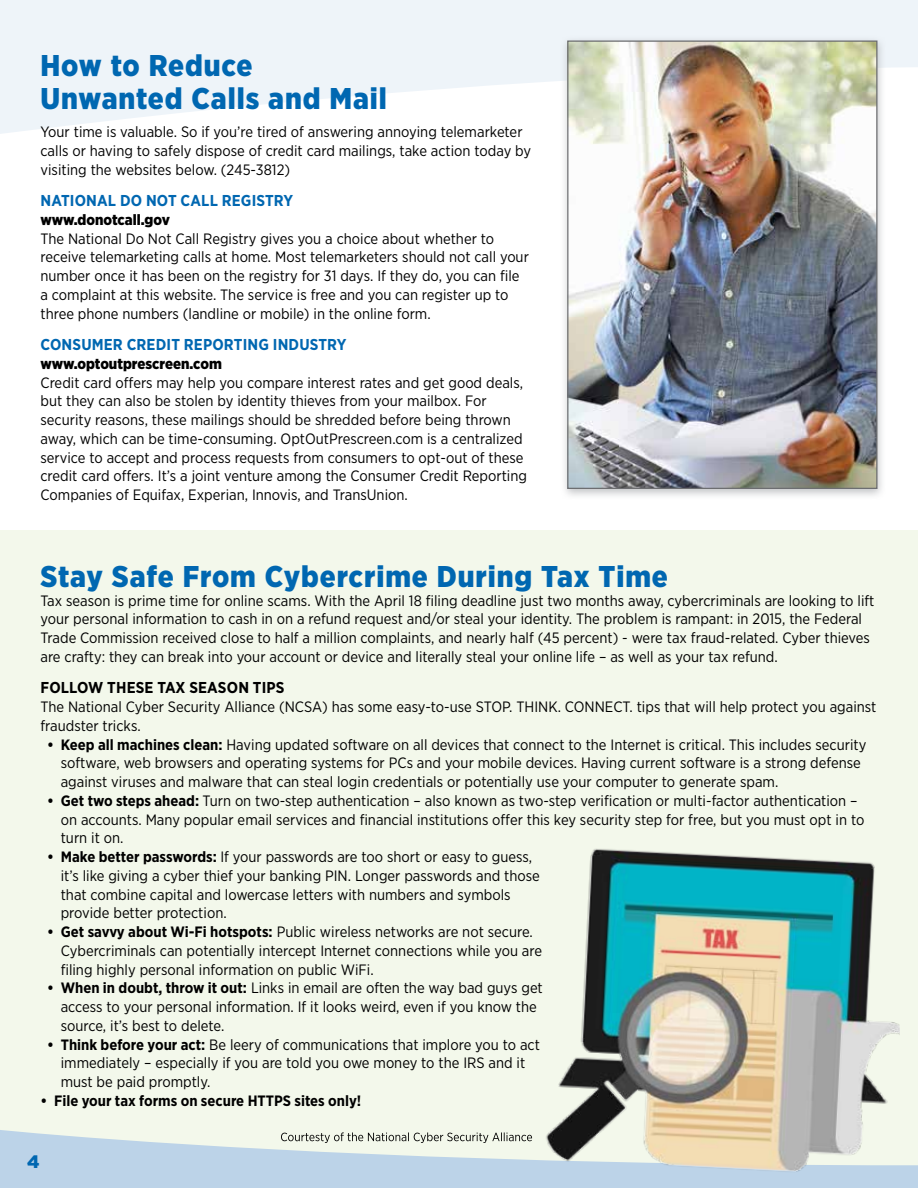
<style>
.page{position:relative;width:918px;height:1188px;background:#fff}
.page>*{position:absolute;margin:0;border:0;box-sizing:border-box;transform-origin:0 0}
.t1{font:900 30px/33px "Gotham Narrow";letter-spacing:.03em;color:#0067b1}
.t2{font:900 18px "Gotham";color:#0067b1}
.t3{font:700 15.75px "Gotham Narrow";letter-spacing:.01em;color:#0067b1}
.t4{font:700 15.75px "Gotham Narrow";letter-spacing:.01em;color:#000}
.t5{font:15px/18.8px "Gotham Narrow";color:#000}
.t6{font:900 15px "Gotham Narrow";color:#000}
.t7{font:700 15px "Gotham Narrow";color:#000}
.s1{font-weight:700}
</style>
<div class="page">
<svg style="left:0;top:0;width:918px;height:134px;fill:#eef4f9"></svg>
<div style="left:560px;top:35px;width:327px;height:465px;background:#afb1b4;opacity:.75"></div>
<img style="left:569px;top:42px;width:307px;height:445px">
<div style="left:567px;top:40px;width:311px;height:449px;border:1px solid #6d6e71"></div>
<div style="left:0;top:530px;width:918px;height:658px;background:#f3f8eb"></div>
<svg style="left:0;top:1130px;width:918px;height:58px;fill:#bcd3e8"></svg>
<img style="left:545px;top:848px;width:355px;height:331px">
<h1 class="t1" style="left:40px;top:49px;width:348px">How to Reduce<br>Unwanted Calls and Mail</h1>
<p class="t5" style="left:40px;top:122px;width:492px">Your time is valuable. So if you’re tired of answering annoying telemarketer calls or having to safely dispose of credit card mailings, take action today by visiting the websites below. (245-3812)</p>
<p class="t3" style="left:40px;top:191px;width:254px">National Do Not Call Registry</p>
<p class="t6" style="left:40px;top:210px;width:131px">www.donotcall.gov</p>
<p class="t5" style="left:40px;top:229px;width:490px">The National Do Not Call Registry gives you a choice about whether to receive telemarketing calls at home. Most telemarketers should not call your number once it has been on the registry for 31 days. If they do, you can file a complaint at this website. The service is free and you can register up to three phone numbers (landline or mobile) in the online form.</p>
<p class="t3" style="left:40px;top:335px;width:212px">Consumer Credit Reporting</p>
<p class="t3" style="left:273px;top:335px;width:75px">Industry</p>
<p class="t6" style="left:40px;top:354px;width:183px">www.optoutprescreen.com</p>
<p class="t5" style="left:40px;top:373px;width:488px">Credit card offers may help you compare interest rates and get good deals, but they can also be stolen by identity thieves from your mailbox. For security reasons, these mailings should be shredded before being thrown away, which can be time-consuming. OptOutPrescreen.com is a centralized service to accept and process requests from consumers to opt-out of these credit card offers. It’s a joint venture among the Consumer Credit Reporting Companies of Equifax, Experian, Innovis, and TransUnion.</p>
<h1 class="t1" style="left:40px;top:559px;width:629px">Stay Safe From Cybercrime During Tax Time</h1>
<p class="t5" style="left:40px;top:591px;width:835px">Tax season is prime time for online scams. With the April 18 filing deadline just two months away, cybercriminals are looking to lift your personal information to cash in on a refund request and/or steal your identity. The problem is rampant: in 2015, the Federal Trade Commission received close to half a million complaints, and nearly half (45 percent) - were tax fraud-related. Cyber thieves are crafty: they can break into your account or device and literally steal your online life – as well as your tax refund.</p>
<p class="t4" style="left:40px;top:678px;width:246px">Follow These Tax Season Ti ps</p>
<p class="t5" style="left:40px;top:697px;width:837px">The National Cyber Security Alliance (NCSA) has some easy-to-use STOP. THINK. CONNECT. tips that will help protect you against fraudster tricks.</p>
<p class="t5" style="left:61px;top:735px;width:807px;text-indent:-14px"><span class="s1">• Keep all machines clean:</span> Having updated software on all devices that connect to the Internet is critical. This includes security software, web browsers and operating systems for PCs and your mobile devices. Having current software is a strong defense against viruses and malware that can steal login credentials or potentially use your computer to generate spam.</p>
<p class="t5" style="left:61px;top:791px;width:805px;text-indent:-14px"><span class="s1">• Get two steps ahead:</span> Turn on two-step authentication – also known as two-step verification or multi-factor authentication – on accounts. Many popular email services and financial institutions offer this key security step for free, but you must opt in to turn it on.</p>
<p class="t5" style="left:61px;top:847px;width:481px;text-indent:-14px"><span class="s1">• Make better passwords:</span> If your passwords are too short or easy to guess, it’s like giving a cyber thief your banking PIN. Longer passwords and those that combine capital and lowercase letters with numbers and symbols provide better protection.</p>
<p class="t5" style="left:61px;top:922px;width:483px;text-indent:-14px"><span class="s1">• Get savvy about Wi-Fi hotspots:</span> Public wireless networks are not secure.<br>Cybercriminals can potentially intercept Internet connections while you are filing highly personal information on public WiFi.</p>
<p class="t5" style="left:61px;top:978px;width:484px;text-indent:-14px"><span class="s1">• When in doubt, throw it out:</span> Links in email are often the way bad guys get access to your personal information. If it looks weird, even if you know the source, it’s best to delete.</p>
<p class="t5" style="left:61px;top:1035px;width:481px;text-indent:-14px"><span class="s1">• Think before your act:</span> Be leery of communications that implore you to act immediately – especially if you are told you owe money to the IRS and it must be paid promptly.</p>
<p class="t7" style="left:40px;top:1091px;width:322px">• File your tax forms on secure HTTPS sites only!</p>
<p class="t2" style="left:27px;top:1149px;width:14px">4</p>
</div>
